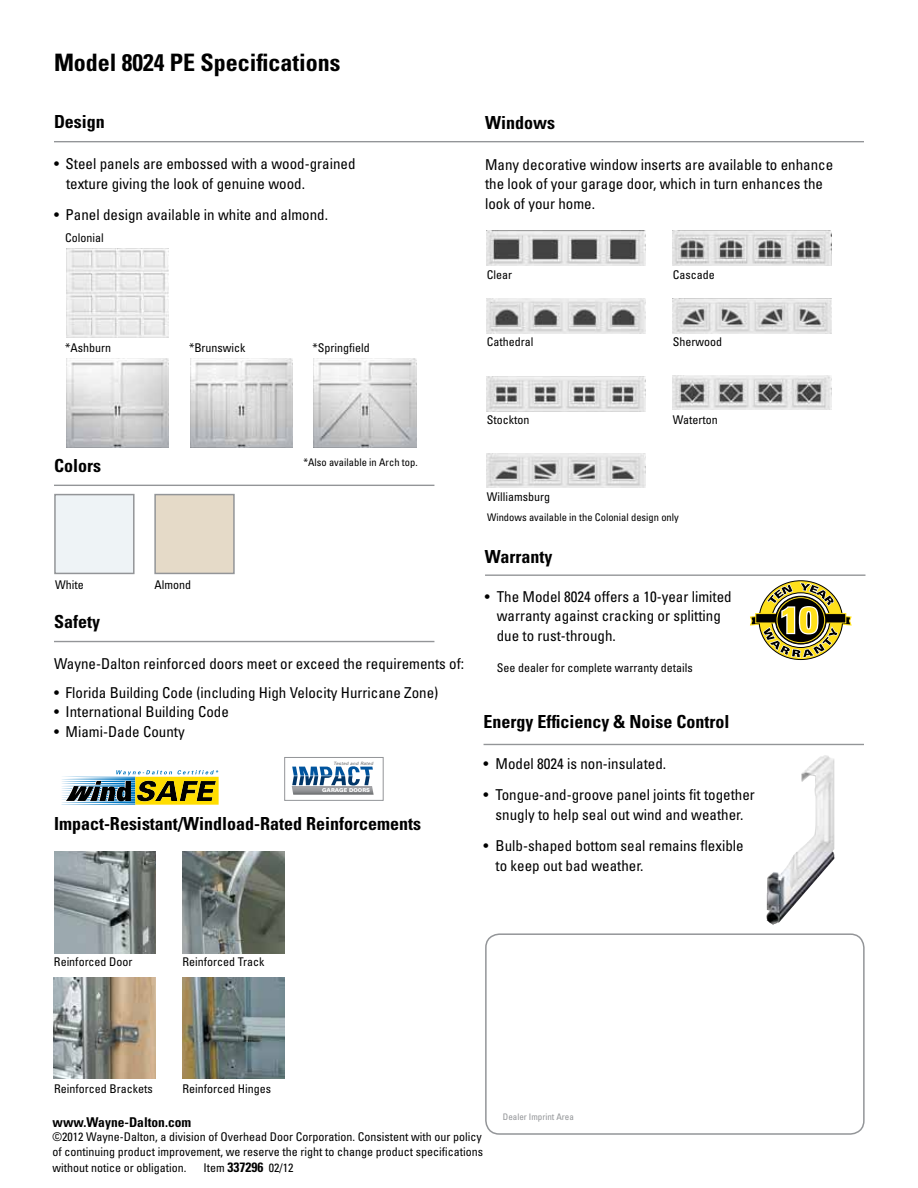
<style>
.page{position:relative;width:918px;height:1188px;background:#fff}
.page>*{position:absolute;margin:0;border:0;box-sizing:border-box;transform-origin:0 0}
.t1{font:700 condensed 24px "Univers LT Std";color:#000}
.t2{font:700 condensed 18px "Univers LT Std";color:#000}
.t3{font:condensed 15px/19.5px "Univers LT Std";color:#000}
.t4{font:700 condensed 13.5px "Univers LT Std";color:#000}
.t5{font:condensed 12px/14.4px "Univers LT Std";color:#000}
.t6{font:condensed 10.5px "Univers LT Std";color:#000}
.t7{font:condensed 9px "Univers LT Std";color:#939598}
.t8{font:900 5.4px "Univers";color:#fff}
.t9{font:italic 4.5px "Univers";letter-spacing:.05em;color:#636466}
.s1{font-weight:700;font-size:13.5px}
</style>
<div class="page">
<hr style="left:54px;top:141px;width:810px;height:1px;background:#939598">
<hr style="left:54px;top:641px;width:380px;height:1px;background:#939598">
<hr style="left:485px;top:575px;width:380px;height:1px;background:#939598">
<hr style="left:54px;top:485px;width:380px;height:1px;background:#939598">
<svg style="left:62px;top:770px;width:157px;height:35px"></svg>
<svg style="left:292px;top:766px;width:82px;height:29px"></svg>
<div style="left:284px;top:757px;width:100px;height:44px;border:1px solid #939598"></div>
<img style="left:183px;top:851px;width:102px;height:102px">
<img style="left:54px;top:977px;width:102px;height:102px">
<img style="left:183px;top:977px;width:102px;height:102px">
<svg style="left:750px;top:580px;width:102px;height:80px"></svg>
<div style="left:55px;top:495px;width:79px;height:78px;background:#eef3f6"></div>
<div style="left:54px;top:494px;width:81px;height:80px;border:2px solid #939598"></div>
<div style="left:155px;top:495px;width:79px;height:78px;background:#e5dac8"></div>
<div style="left:154px;top:494px;width:81px;height:80px;border:2px solid #939598"></div>
<div style="left:485px;top:933px;width:380px;height:202px;border:2px solid #939598;border-radius:14px"></div>
<img style="left:486px;top:231px;width:159px;height:35px">
<img style="left:486px;top:298px;width:159px;height:35px">
<img style="left:486px;top:376px;width:159px;height:35px">
<img style="left:486px;top:453px;width:159px;height:35px">
<img style="left:672px;top:231px;width:159px;height:35px">
<img style="left:672px;top:298px;width:159px;height:35px">
<img style="left:672px;top:375px;width:159px;height:35px">
<hr style="left:484px;top:744px;width:380px;height:1px;background:#939598">
<img style="left:766px;top:756px;width:69px;height:169px">
<img style="left:66px;top:359px;width:103px;height:89px">
<img style="left:66px;top:248px;width:103px;height:90px">
<img style="left:190px;top:359px;width:103px;height:89px">
<img style="left:314px;top:359px;width:102px;height:89px">
<img style="left:54px;top:851px;width:102px;height:102px">
<h1 class="t1" style="left:54px;top:48px;width:288px">Model 8024 PE Specifications</h1>
<p class="t2" style="left:54px;top:111px;width:52px">Design</p>
<p class="t3" style="left:66px;top:154px;width:291px;text-indent:-12px">• Steel panels are embossed with a wood-grained texture giving the look of genuine wood.</p>
<p class="t3" style="left:54px;top:205px;width:276px">• Panel design available in white and almond.</p>
<p class="t5" style="left:65px;top:230px;width:40px">Colonial</p>
<p class="t5" style="left:65px;top:341px;width:47px">*Ashburn</p>
<p class="t5" style="left:189px;top:341px;width:58px">*Brunswick</p>
<p class="t5" style="left:313px;top:341px;width:59px">*Springfield</p>
<p class="t2" style="left:485px;top:111px;width:72px">Windows</p>
<p class="t3" style="left:485px;top:154px;width:350px">Many decorative window inserts are available to enhance the look of your garage door, which in turn enhances the look of your home.</p>
<p class="t5" style="left:487px;top:267px;width:27px">Clear</p>
<p class="t5" style="left:487px;top:335px;width:48px">Cathedral</p>
<p class="t5" style="left:673px;top:267px;width:43px">Cascade</p>
<p class="t5" style="left:673px;top:335px;width:51px">Sherwood</p>
<p class="t2" style="left:54px;top:455px;width:48px">Colors</p>
<p class="t5" style="left:55px;top:578px;width:30px">White</p>
<p class="t5" style="left:154px;top:578px;width:38px">Almond</p>
<p class="t6" style="left:303px;top:455px;width:116px">*Also available in Arch top.</p>
<p class="t2" style="left:54px;top:611px;width:48px">Safety</p>
<p class="t3" style="left:54px;top:654px;width:412px">Wayne-Dalton reinforced doors meet or exceed the requirements of:</p>
<p class="t3" style="left:54px;top:683px;width:386px">• Florida Building Code (including High Velocity Hurricane Zone)</p>
<p class="t3" style="left:54px;top:702px;width:176px">• International Building Code</p>
<p class="t3" style="left:54px;top:722px;width:132px">• Miami-Dade County</p>
<p class="t9" style="left:334px;top:761px;width:41px">Tested and Rated</p>
<p class="t8" style="left:322px;top:787px;width:49px">GARAGE DOORS</p>
<p class="t2" style="left:54px;top:813px;width:369px">Impact-Resistant/Windload-Rated Reinforcements</p>
<p class="t5" style="left:487px;top:413px;width:44px">Stockton</p>
<p class="t5" style="left:487px;top:489px;width:65px">Williamsburg</p>
<p class="t5" style="left:673px;top:413px;width:46px">Waterton</p>
<p class="t6" style="left:487px;top:511px;width:193px">Windows available in the Colonial design only</p>
<p class="t2" style="left:485px;top:545px;width:69px">Warranty</p>
<p class="t3" style="left:497px;top:587px;width:236px;text-indent:-12px">• The Model 8024 offers a 10-year limited warranty against cracking or splitting due to rust-through.</p>
<p class="t5" style="left:497px;top:661px;width:197px">See dealer for complete warranty details</p>
<p class="t2" style="left:484px;top:710px;width:247px">Energy Efficiency &amp; Noise Control</p>
<p class="t3" style="left:484px;top:753px;width:184px">• Model 8024 is non-insulated.</p>
<p class="t3" style="left:484px;top:785px;width:273px;text-align:center">• Tongue-and-groove panel joints fit together snugly to help seal out wind and weather.</p>
<p class="t3" style="left:496px;top:836px;width:250px;text-indent:-12px">• Bulb-shaped bottom seal remains flexible to keep out bad weather.</p>
<p class="t5" style="left:54px;top:954px;width:80px">Reinforced Door</p>
<p class="t5" style="left:183px;top:954px;width:83px">Reinforced Track</p>
<p class="t5" style="left:54px;top:1081px;width:100px">Reinforced Brackets</p>
<p class="t5" style="left:183px;top:1081px;width:90px">Reinforced Hinges</p>
<p class="t4" style="left:53px;top:1114px;width:140px">www.Wayne-Dalton.com</p>
<p class="t5" style="left:53px;top:1130px;width:432px">©2012 Wayne-Dalton, a division of Overhead Door Corporation. Consistent with our policy of continuing product improvement, we reserve the right to change product specifications</p>
<p class="t5" style="left:53px;top:1160px;width:135px">without notice or obligation.</p>
<p class="t5" style="left:204px;top:1160px;width:91px">Item <span class="s1">337296</span> 02/12</p>
<p class="t7" style="left:503px;top:1111px;width:72px">Dealer Imprint Area</p>
</div>
